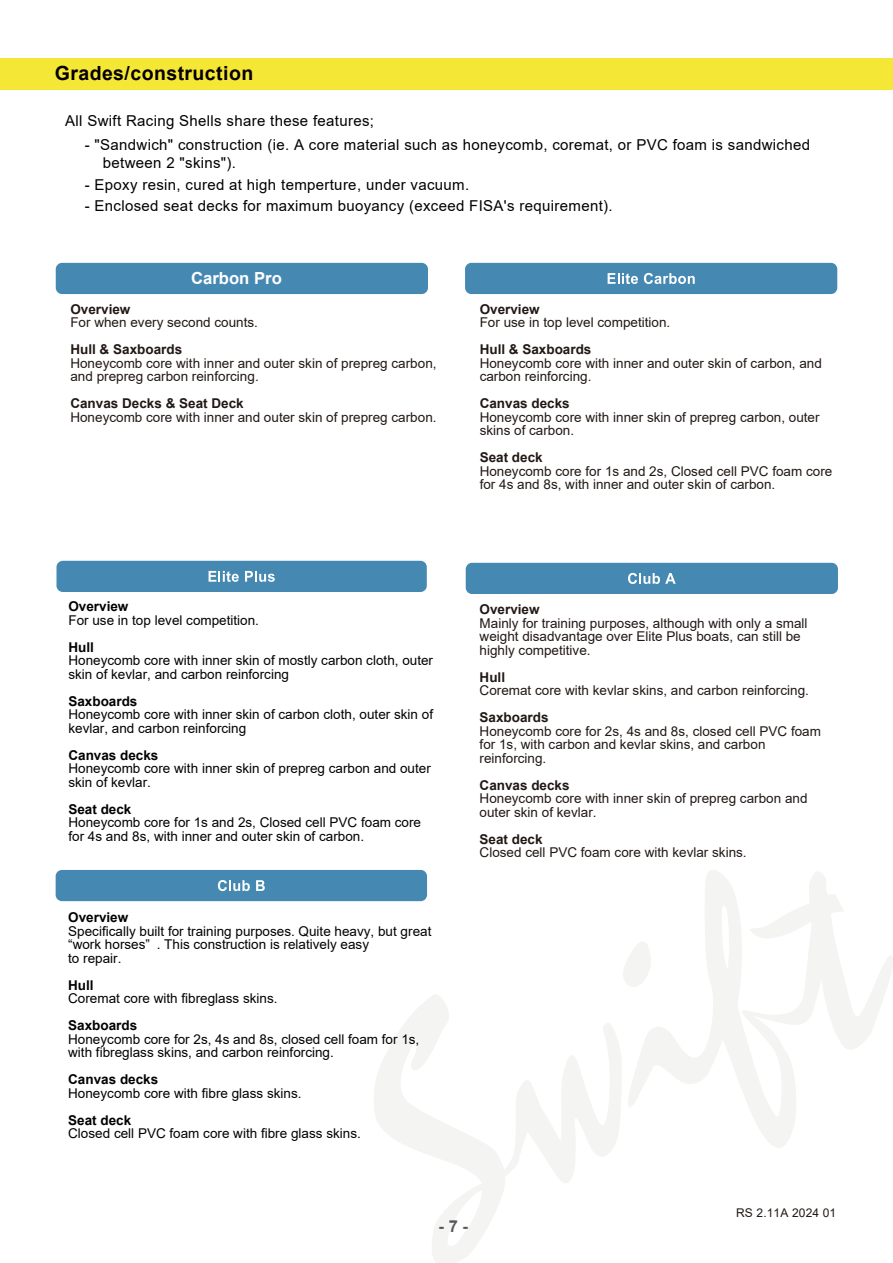
<style>
.page{position:relative;width:893px;height:1263px;background:#fff}
.page>*{position:absolute;margin:0;border:0;box-sizing:border-box;transform-origin:0 0}
.t1{font:700 19.5px "Arial";letter-spacing:.02em;color:#040000}
.t2{font:700 16.65px "Arial";color:#fff}
.t3{font:700 16.5px "Arial";color:#595757}
.t4{font:15px/18px "Arial";letter-spacing:.02em;color:#040000}
.t5{font:13.5px/13.5px "Arial";color:#221815}
.t6{font:13.5px/13.5px "Arial";color:#040000}
.t7{font:700 13.5px "Arial";color:#221815}
.t8{font:700 13.5px "Arial";color:#040000}
.t9{font:12px "Arial";letter-spacing:.01em;color:#221815}
</style>
<div class="page">
<div style="left:0;top:59px;width:893px;height:31px;background:#f4e735"></div>
<div style="left:465px;top:263px;width:372px;height:31px;background:#4589b3;border-radius:6px"></div>
<svg style="left:608px;top:273px;width:30px;height:11px"></svg>
<svg style="left:644px;top:273px;width:51px;height:11px"></svg>
<div style="left:56px;top:263px;width:372px;height:31px;background:#4589b3;border-radius:6px"></div>
<div style="left:56px;top:561px;width:371px;height:31px;background:#4589b3;border-radius:6px"></div>
<svg style="left:209px;top:571px;width:30px;height:11px"></svg>
<svg style="left:245px;top:571px;width:30px;height:11px"></svg>
<div style="left:466px;top:563px;width:372px;height:31px;background:#4589b3;border-radius:6px"></div>
<svg style="left:628px;top:573px;width:48px;height:11px"></svg>
<div style="left:56px;top:870px;width:371px;height:31px;background:#4589b3;border-radius:6px"></div>
<svg style="left:218px;top:880px;width:32px;height:11px"></svg>
<svg style="left:256px;top:880px;width:9px;height:11px"></svg>
<svg style="left:374px;top:995px;width:247px;height:268px"></svg>
<svg style="left:623px;top:870px;width:270px;height:278px"></svg>
<h1 class="t1" style="left:55px;top:60px;width:200px">Grades/construction</h1>
<p class="t4" style="left:65px;top:112px;width:310px">All Swift Racing Shells share these features;</p>
<p class="t4" style="left:103px;top:136px;width:709px;text-indent:-18px">- "Sandwich" construction (ie. A core material such as honeycomb, coremat, or PVC foam is sandwiched between 2 "skins").</p>
<p class="t4" style="left:85px;top:176px;width:386px">- Epoxy resin, cured at high temperture, under vacuum.</p>
<p class="t4" style="left:85px;top:197px;width:529px">- Enclosed seat decks for maximum buoyancy (exceed FISA's requirement).</p>
<p class="t2" style="left:191px;top:266px;width:92px">Carbon Pro</p>
<p class="t7" style="left:70px;top:300px;width:62px">Overview</p>
<p class="t5" style="left:70px;top:316px;width:189px">For when every second counts.</p>
<p class="t7" style="left:70px;top:340px;width:113px">Hull &amp; Saxboards</p>
<p class="t5" style="left:70px;top:356px;width:368px">Honeycomb core with inner and outer skin of prepreg carbon, and prepreg carbon reinforcing.</p>
<p class="t7" style="left:70px;top:394px;width:175px">Canvas Decks &amp; Seat Deck</p>
<p class="t5" style="left:70px;top:410px;width:368px">Honeycomb core with inner and outer skin of prepreg carbon.</p>
<p class="t7" style="left:480px;top:300px;width:62px">Overview</p>
<p class="t5" style="left:480px;top:316px;width:192px">For use in top level competition.</p>
<p class="t7" style="left:480px;top:340px;width:113px">Hull &amp; Saxboards</p>
<p class="t5" style="left:480px;top:356px;width:344px">Honeycomb core with inner and outer skin of carbon, and carbon reinforcing.</p>
<p class="t7" style="left:480px;top:394px;width:92px">Canvas decks</p>
<p class="t5" style="left:480px;top:410px;width:341px">Honeycomb core with inner skin of prepreg carbon, outer skins of carbon.</p>
<p class="t7" style="left:480px;top:448px;width:65px">Seat deck</p>
<p class="t5" style="left:480px;top:464px;width:354px">Honeycomb core for 1s and 2s, Closed cell PVC foam core for 4s and 8s, with inner and outer skin of carbon.</p>
<p class="t8" style="left:68px;top:597px;width:62px">Overview</p>
<p class="t6" style="left:68px;top:613px;width:192px">For use in top level competition.</p>
<p class="t8" style="left:68px;top:637px;width:27px">Hull</p>
<p class="t6" style="left:68px;top:653px;width:366px">Honeycomb core with inner skin of mostly carbon cloth, outer skin of kevlar, and carbon reinforcing</p>
<p class="t8" style="left:68px;top:691px;width:71px">Saxboards</p>
<p class="t6" style="left:68px;top:707px;width:366px">Honeycomb core with inner skin of carbon cloth, outer skin of kevlar, and carbon reinforcing</p>
<p class="t8" style="left:68px;top:745px;width:92px">Canvas decks</p>
<p class="t6" style="left:68px;top:761px;width:364px">Honeycomb core with inner skin of prepreg carbon and outer skin of kevlar.</p>
<p class="t8" style="left:68px;top:799px;width:65px">Seat deck</p>
<p class="t6" style="left:68px;top:815px;width:354px">Honeycomb core for 1s and 2s, Closed cell PVC foam core for 4s and 8s, with inner and outer skin of carbon.</p>
<p class="t8" style="left:68px;top:908px;width:62px">Overview</p>
<p class="t6" style="left:68px;top:924px;width:365px">Specifically built for training purposes. Quite heavy, but great “work horses” . This construction is relatively easy<br>to repair.</p>
<p class="t8" style="left:68px;top:975px;width:27px">Hull</p>
<p class="t6" style="left:68px;top:992px;width:211px">Coremat core with fibreglass skins.</p>
<p class="t8" style="left:68px;top:1016px;width:71px">Saxboards</p>
<p class="t6" style="left:68px;top:1032px;width:353px">Honeycomb core for 2s, 4s and 8s, closed cell foam for 1s, with fibreglass skins, and carbon reinforcing.</p>
<p class="t8" style="left:68px;top:1070px;width:92px">Canvas decks</p>
<p class="t6" style="left:68px;top:1086px;width:235px">Honeycomb core with fibre glass skins.</p>
<p class="t8" style="left:68px;top:1110px;width:65px">Seat deck</p>
<p class="t6" style="left:68px;top:1127px;width:294px">Closed cell PVC foam core with fibre glass skins.</p>
<p class="t7" style="left:480px;top:600px;width:62px">Overview</p>
<p class="t5" style="left:480px;top:616px;width:329px">Mainly for training purposes, although with only a small weight disadvantage over Elite Plus boats, can still be highly competitive.</p>
<p class="t7" style="left:480px;top:667px;width:27px">Hull</p>
<p class="t5" style="left:480px;top:683px;width:331px">Coremat core with kevlar skins, and carbon reinforcing.</p>
<p class="t7" style="left:480px;top:708px;width:71px">Saxboards</p>
<p class="t5" style="left:480px;top:724px;width:343px">Honeycomb core for 2s, 4s and 8s, closed cell PVC foam for 1s, with carbon and kevlar skins, and carbon reinforcing.</p>
<p class="t7" style="left:480px;top:775px;width:92px">Canvas decks</p>
<p class="t5" style="left:480px;top:791px;width:329px">Honeycomb core with inner skin of prepreg carbon and outer skin of kevlar.</p>
<p class="t7" style="left:480px;top:829px;width:65px">Seat deck</p>
<p class="t5" style="left:480px;top:845px;width:269px">Closed cell PVC foam core with kevlar skins.</p>
<p class="t3" style="left:439px;top:1214px;width:31px">- 7 -</p>
<p class="t9" style="left:736px;top:1205px;width:102px">RS 2.11A 2024 01</p>
</div>
